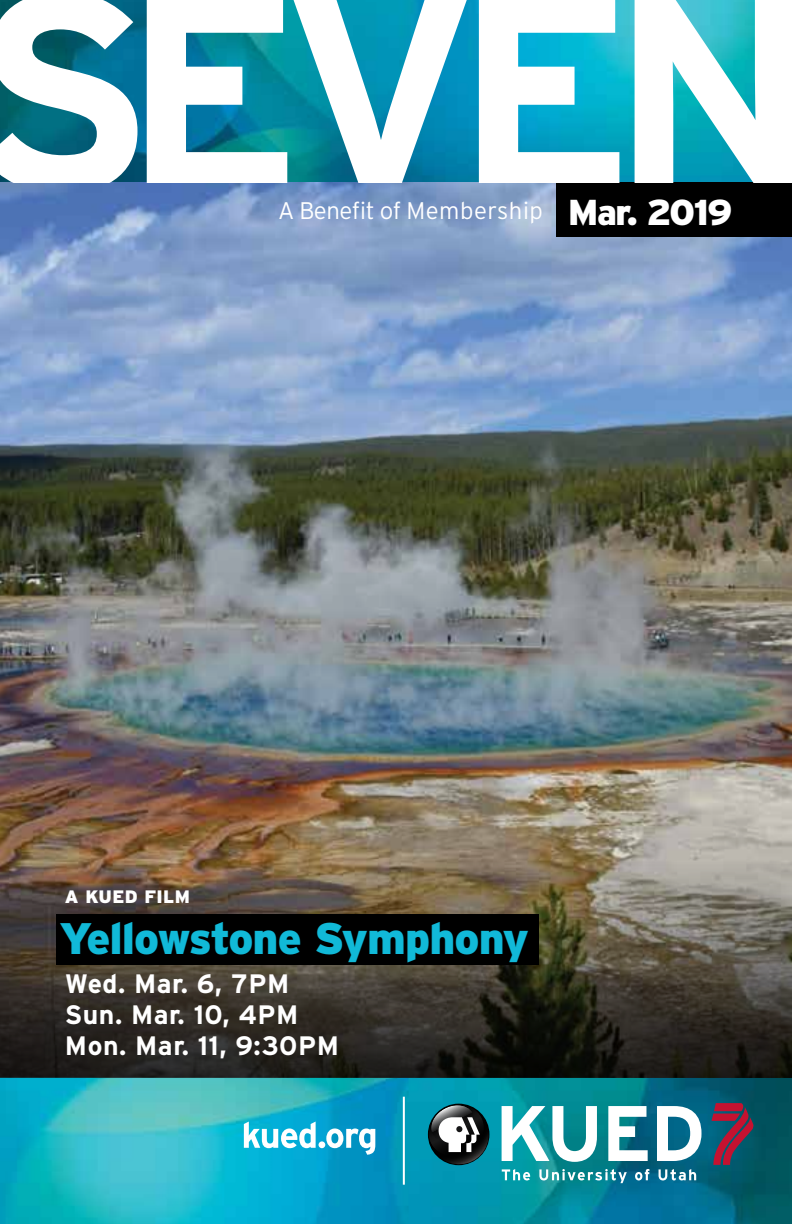
<style>
.page{position:relative;width:792px;height:1224px;background:#fff}
.page>*{position:absolute;margin:0;border:0;box-sizing:border-box;transform-origin:0 0}
.t1{font:900 44px "PBS Explorer";letter-spacing:-.02em;color:#11b9d8}
.t2{font:700 26.6px/30.8px "PBS Explorer";letter-spacing:.02em;color:#fff}
.t3{font:300 24px "PBS Explorer";letter-spacing:.02em;color:#fff}
.t4{font:900 18px "PBS Explorer";letter-spacing:.02em;color:#fff}
.s1{font-family:"PBS Explorer EP Show Title";font-weight:400;font-size:36px}
</style>
<div class="page">
<img style="left:0;top:182px;width:792px;height:677px">
<img style="left:0;top:859px;width:792px;height:101px">
<svg style="left:0;top:960px;width:792px;height:118px;background:#302c25"></svg>
<div style="left:557px;top:182px;width:235px;height:55px;background:#000"></div>
<img style="left:0;top:1078px;width:792px;height:146px">
<svg style="left:244px;top:1122px;width:72px;height:26px"></svg>
<div style="left:319px;top:1141px;width:6px;height:7px;background:#fff;border-radius:50%"></div>
<svg style="left:326px;top:1128px;width:49px;height:27px"></svg>
<hr style="left:403px;top:1097px;width:2px;height:88px;background:#fff">
<img style="left:137px;top:0;width:498px;height:182px">
<svg style="left:0;top:0;width:137px;height:182px"></svg>
<svg style="left:147px;top:0;width:472px;height:182px"></svg>
<svg style="left:672px;top:0;width:84px;height:182px"></svg>
<div style="left:56px;top:914px;width:483px;height:51px;background:#000"></div>
<svg style="left:502px;top:1169px;width:28px;height:11px"></svg>
<svg style="left:539px;top:1169px;width:88px;height:14px"></svg>
<svg style="left:635px;top:1169px;width:14px;height:11px"></svg>
<svg style="left:659px;top:1169px;width:37px;height:11px"></svg>
<svg style="left:711px;top:1103px;width:43px;height:62px;background:#593a54"></svg>
<svg style="left:502px;top:1106px;width:95px;height:56px"></svg>
<svg style="left:608px;top:1106px;width:40px;height:55px"></svg>
<svg style="left:657px;top:1106px;width:45px;height:55px"></svg>
<svg style="left:425px;top:1105px;width:68px;height:63px"></svg>
<p class="t3" style="left:278px;top:197px;width:455px">A Benefit of Membership <span class="s1">Mar. 2019</span></p>
<p class="t4" style="left:65px;top:887px;width:127px">A KUED FILM</p>
<h1 class="t1" style="left:59px;top:914px;width:471px">Yellowstone Symphony</h1>
<p class="t2" style="left:65px;top:968px;width:276px">Wed. Mar. 6, 7PM<br>Sun. Mar. 10, 4PM<br>Mon. Mar. 11, 9:30PM</p>
</div>
